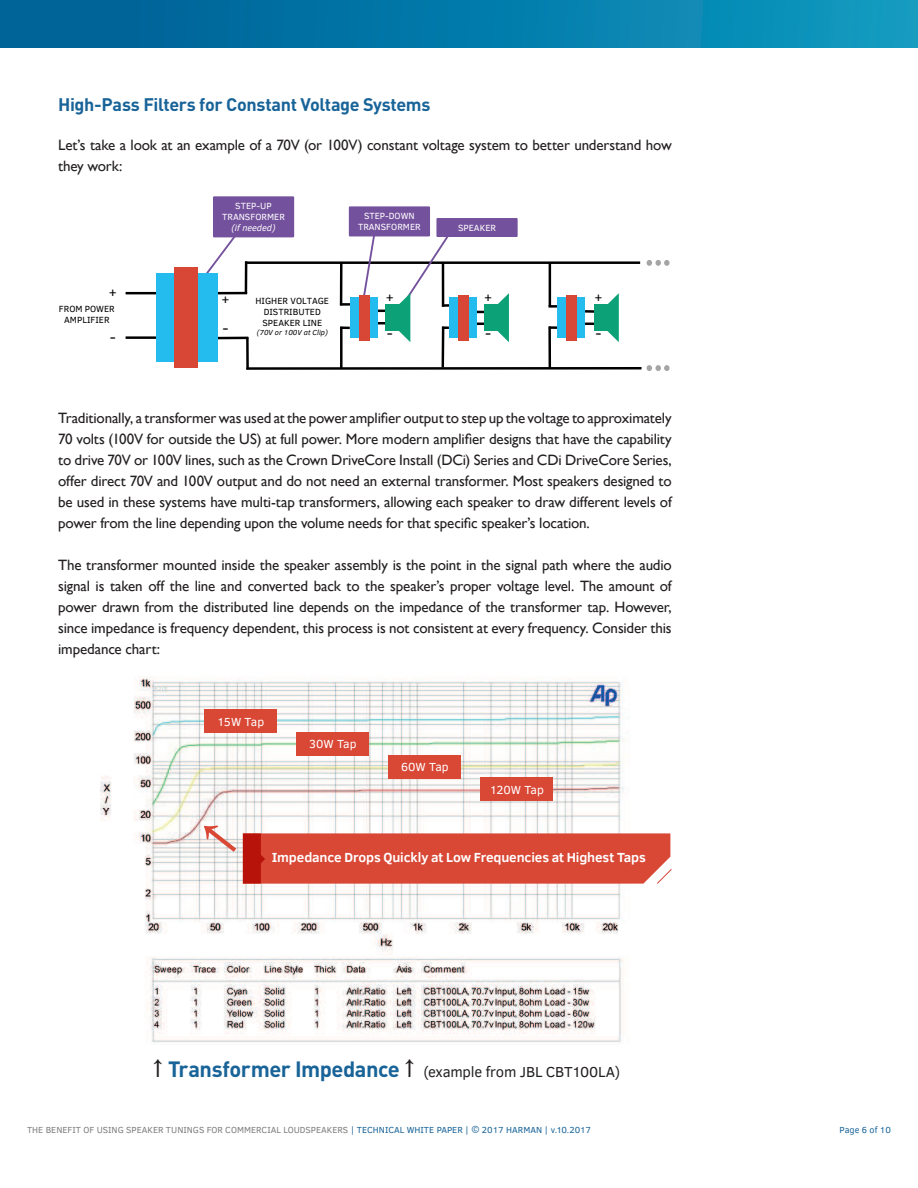
<style>
.page{position:relative;width:918px;height:1188px;background:#fff}
.page>*{position:absolute;margin:0;border:0;box-sizing:border-box;transform-origin:0 0}
.t1{font:19.95px "Calibri";color:#000}
.t2{font:700 18px "DIN";letter-spacing:-.02em;color:#186398}
.t3{font:15px/21px "Gill Sans";letter-spacing:-.01em;color:#231f20;text-align:justify}
.t4{font:15px "Calibri";color:#000}
.t5{font:14.85px "Clear Sans";letter-spacing:-.015em;color:#231f20}
.t6{font:700 13.5px "Clear Sans";letter-spacing:-.01em;color:#fff}
.t7{font:12px "Clear Sans";letter-spacing:.005em;color:#fff}
.t8{font:9.15px/10.9px "Clear Sans";color:#000;text-align:center}
.t9{font:9.15px/10.9px "Clear Sans";color:#fff;text-align:center}
.t10{font:italic 9.15px "Clear Sans";letter-spacing:.005em;color:#fff}
.t11{font:9px "Clear Sans";color:#7e7e7f}
.t12{font:9px "Clear Sans";color:#186398}
.t13{font:italic 7.5px "Clear Sans";letter-spacing:-.005em;color:#000}
.s1{font-size:21.9px}
.s2{font-family:"DIN";font-weight:700;font-size:21.9px;color:#186398}
.s3{color:#186398}
</style>
<div class="page">
<div style="left:0;top:0;width:918px;height:48px;background:linear-gradient(to right,#005d94,#0f9ac0)"></div>
<img style="left:100px;top:676px;width:529px;height:367px">
<div style="left:481px;top:777px;width:72px;height:24px;background:#d94735"></div>
<div style="left:389px;top:755px;width:72px;height:24px;background:#d94735"></div>
<div style="left:297px;top:732px;width:72px;height:24px;background:#d94735"></div>
<div style="left:205px;top:709px;width:72px;height:24px;background:#d94735"></div>
<hr style="left:126px;top:292px;width:30px;height:2px;background:#000">
<hr style="left:126px;top:336px;width:30px;height:3px;background:#000">
<hr style="left:217px;top:292px;width:30px;height:2px;background:#000">
<hr style="left:217px;top:337px;width:31px;height:2px;background:#000">
<hr style="left:245px;top:261px;width:2px;height:32px;background:#000">
<hr style="left:246px;top:337px;width:3px;height:32px;background:#000">
<hr style="left:246px;top:367px;width:396px;height:3px;background:#000">
<hr style="left:245px;top:261px;width:395px;height:3px;background:#000">
<hr style="left:340px;top:263px;width:3px;height:42px;background:#000">
<hr style="left:340px;top:327px;width:3px;height:41px;background:#000">
<hr style="left:442px;top:327px;width:2px;height:40px;background:#000">
<hr style="left:548px;top:327px;width:3px;height:41px;background:#000">
<hr style="left:549px;top:263px;width:2px;height:43px;background:#000">
<svg style="left:340px;top:303px;width:10px;height:3px"></svg>
<svg style="left:340px;top:326px;width:10px;height:3px"></svg>
<svg style="left:549px;top:326px;width:8px;height:3px"></svg>
<svg style="left:549px;top:305px;width:8px;height:3px"></svg>
<svg style="left:361px;top:236px;width:92px;height:106px"></svg>
<div style="left:350px;top:298px;width:28px;height:40px;background:#24bcee"></div>
<div style="left:359px;top:295px;width:11px;height:45px;background:#d84736"></div>
<svg style="left:206px;top:237px;width:32px;height:44px"></svg>
<div style="left:156px;top:273px;width:61px;height:88px;background:#24bcee"></div>
<div style="left:175px;top:267px;width:23px;height:101px;background:#d84736"></div>
<div style="left:214px;top:197px;width:79px;height:39px;background:#74519d"></div>
<div style="left:213px;top:196px;width:81px;height:41px;border:2px solid #74519d"></div>
<div style="left:437px;top:219px;width:80px;height:17px;background:#74519d"></div>
<div style="left:436px;top:218px;width:82px;height:19px;border:2px solid #74519d"></div>
<div style="left:350px;top:207px;width:79px;height:29px;background:#74519d"></div>
<div style="left:349px;top:206px;width:81px;height:30px;border:2px solid #74519d"></div>
<div style="left:449px;top:298px;width:28px;height:40px;background:#24bcee"></div>
<div style="left:458px;top:295px;width:10px;height:45px;background:#d84736"></div>
<svg style="left:476px;top:293px;width:33px;height:49px"></svg>
<div style="left:557px;top:298px;width:28px;height:40px;background:#24bcee"></div>
<div style="left:566px;top:295px;width:11px;height:45px;background:#d84736"></div>
<svg style="left:585px;top:293px;width:34px;height:49px"></svg>
<svg style="left:647px;top:260px;width:23px;height:6px"></svg>
<svg style="left:647px;top:365px;width:23px;height:6px"></svg>
<svg style="left:199px;top:819px;width:473px;height:65px"></svg>
<p class="t2" style="left:58px;top:98px;width:374px">High-Pass Filters for Constant Voltage Systems</p>
<p class="t3" style="left:58px;top:134px;width:615px">Let’s take a look at an example of a 70V (or 100V) constant voltage system to better understand how they work:</p>
<p class="t9" style="left:222px;top:201px;width:64px">STEP-UP<br>TRANSFORMER</p>
<p class="t10" style="left:231px;top:224px;width:46px">(if needed)</p>
<p class="t9" style="left:458px;top:223px;width:40px">SPEAKER</p>
<p class="t9" style="left:358px;top:211px;width:64px">STEP-DOWN<br>TRANSFORMER</p>
<p class="t4" style="left:109px;top:283px;width:9px">+</p>
<p class="t4" style="left:222px;top:290px;width:9px">+</p>
<p class="t4" style="left:386px;top:288px;width:9px">+</p>
<p class="t4" style="left:485px;top:288px;width:9px">+</p>
<p class="t4" style="left:595px;top:288px;width:9px">+</p>
<h1 class="t1" style="left:387px;top:321px;width:8px">-</h1>
<h1 class="t1" style="left:485px;top:321px;width:8px">-</h1>
<h1 class="t1" style="left:595px;top:321px;width:8px">-</h1>
<p class="t8" style="left:59px;top:304px;width:57px">FROM POWER<br>AMPLIFIER</p>
<p class="t8" style="left:256px;top:296px;width:75px">HIGHER VOLTAGE<br>DISTRIBUTED<br>SPEAKER LINE</p>
<p class="t13" style="left:257px;top:330px;width:73px">(70V or 100V at Clip)</p>
<h1 class="t1" style="left:223px;top:316px;width:8px">-</h1>
<h1 class="t1" style="left:110px;top:324px;width:8px">-</h1>
<p class="t3" style="left:58px;top:407px;width:615px">Traditionally, a transformer was used at the power amplifier output to step up the voltage to approximately 70 volts (100V for outside the US) at full power. More modern amplifier designs that have the capability to drive 70V or 100V lines, such as the Crown DriveCore Install (DCi) Series and CDi DriveCore Series, offer direct 70V and 100V output and do not need an external transformer. Most speakers designed to be used in these systems have multi-tap transformers, allowing each speaker to draw different levels of power from the line depending upon the volume needs for that specific speaker’s location.</p>
<p class="t3" style="left:58px;top:554px;width:615px">The transformer mounted inside the speaker assembly is the point in the signal path where the audio signal is taken off the line and converted back to the speaker’s proper voltage level. The amount of power drawn from the distributed line depends on the impedance of the transformer tap. However, since impedance is frequency dependent, this process is not consistent at every frequency. Consider this impedance chart:</p>
<p class="t7" style="left:217px;top:717px;width:49px">15W Tap</p>
<p class="t7" style="left:309px;top:740px;width:49px">30W Tap</p>
<p class="t7" style="left:401px;top:762px;width:49px">60W Tap</p>
<p class="t7" style="left:490px;top:785px;width:56px">120W Tap</p>
<p class="t6" style="left:272px;top:852px;width:375px">Impedance Drops Quickly at Low Frequencies at Highest Taps</p>
<p class="t5" style="left:152px;top:1066px;width:469px"><span class="s1">↑</span> <span class="s2">Transformer Impedance</span> <span class="s1">↑</span> (example from JBL CBT100LA)</p>
<p class="t11" style="left:27px;top:1127px;width:565px">THE BENEFIT OF USING SPEAKER TUNINGS FOR COMMERCIAL LOUDSPEAKERS <span class="s3">| TECHNICAL WHITE PAPER | © 2017 HARMAN | v.10.2017</span></p>
<p class="t12" style="left:840px;top:1127px;width:53px">Page 6 of 10</p>
</div>
